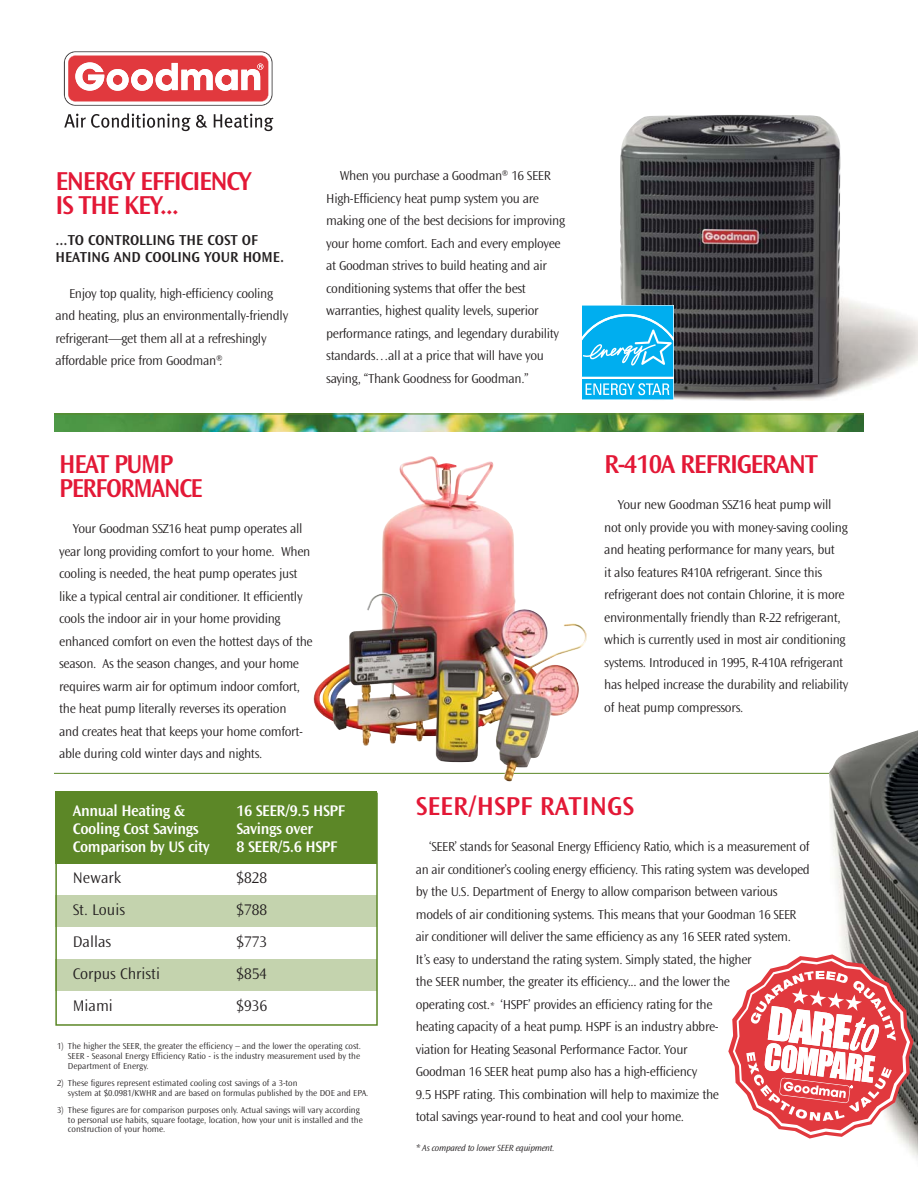
<style>
.page{position:relative;width:918px;height:1188px;background:#fff}
.page>*{position:absolute;margin:0;border:0;box-sizing:border-box;transform-origin:0 0}
.t1{font:27px/24px "Ocean Sans MM 512 475";letter-spacing:-.05em;color:#e31836}
.t2{font:27px/24px "Ocean Sans MM 512 475";letter-spacing:-.05em;color:#e31836;scale:.95 1}
.t3{font:27px "Ocean Sans MM 512 475";color:#e31836}
.t4{font:16.05px/18px "Ocean Sans MM 512 475";letter-spacing:-.025em;color:#fff}
.t5{font:16.05px/32.1px "Ocean Sans MM 310 475";color:#231f20}
.t6{font:15px/16.5px "Ocean Sans MM 512 475";color:#231f20}
.t7{font:13.5px/22.5px "Ocean Sans MM 310 475";letter-spacing:-.025em;color:#231f20}
.t8{font:9.3px "Ocean Sans MM It 310 475";letter-spacing:-.025em;color:#231f20}
.t9{font:9px/9.8px "Ocean Sans MM 310 475";color:#231f20}
.s1{font-family:"Ocean Sans MM It 310 475";font-size:9.3px}
</style>
<div class="page">
<hr style="left:54px;top:773px;width:810px;height:1px;background:#5c8727">
<img style="left:54px;top:415px;width:810px;height:17px">
<img style="left:829px;top:730px;width:89px;height:428px">
<svg style="left:64px;top:51px;width:209px;height:55px"></svg>
<svg style="left:64px;top:113px;width:143px;height:18px"></svg>
<svg style="left:214px;top:114px;width:60px;height:17px"></svg>
<hr style="left:54px;top:414px;width:810px;height:1px;background:#5c8727">
<svg style="left:728px;top:948px;width:187px;height:195px"></svg>
<img style="left:619px;top:115px;width:299px;height:286px">
<svg style="left:582px;top:306px;width:91px;height:93px;background:#2bbbf1"></svg>
<div style="left:55px;top:895px;width:322px;height:32px;background:#c4d3ae"></div>
<div style="left:55px;top:959px;width:321px;height:31px;background:#c4d3ae"></div>
<div style="left:55px;top:791px;width:322px;height:72px;background:#5c8727"></div>
<div style="left:55px;top:793px;width:323px;height:233px;border:2px solid #5c8727"></div>
<img style="left:320px;top:459px;width:203px;height:270px">
<h1 class="t1" style="left:56px;top:171px;width:198px">ENERGY EFFICIENCY<br>IS THE KEY...</h1>
<p class="t6" style="left:56px;top:233px;width:230px">...TO CONTROLLING THE COST OF<br>HEATING AND COOLING YOUR HOME.</p>
<p class="t7" style="left:56px;top:283px;width:234px;text-indent:14px">Enjoy top quality, high-efficiency cooling and heating, plus an environmentally-friendly refrigerant—get them all at a refreshingly affordable price from Goodman®.</p>
<p class="t7" style="left:326px;top:165px;width:240px;text-indent:14px">When you purchase a Goodman® 16 SEER High-Efficiency heat pump system you are making one of the best decisions for improving your home comfort. Each and every employee at Goodman strives to build heating and air conditioning systems that offer the best warranties, highest quality levels, superior performance ratings, and legendary durability standards…all at a price that will have you saying, “Thank Goodness for Goodman.”</p>
<h1 class="t2" style="left:59px;top:455px;width:153px">HEAT PUMP<br>PERFORMANCE</h1>
<p class="t7" style="left:59px;top:518px;width:255px;text-indent:14px">Your Goodman SSZ16 heat pump operates all year long providing comfort to your home. When cooling is needed, the heat pump operates just like a typical central air conditioner. It efficiently cools the indoor air in your home providing enhanced comfort on even the hottest days of the season. As the season changes, and your home requires warm air for optimum indoor comfort, the heat pump literally reverses its operation<br>and creates heat that keeps your home comfort&shy;able during cold winter days and nights.</p>
<h1 class="t1" style="left:604px;top:455px;width:215px">R-410A REFRIGERANT</h1>
<p class="t7" style="left:604px;top:494px;width:246px;text-indent:14px">Your new Goodman SSZ16 heat pump will not only provide you with money-saving cooling and heating performance for many years, but<br>it also features R410A refrigerant. Since this refrigerant does not contain Chlorine, it is more environmentally friendly than R-22 refrigerant, which is currently used in most air conditioning systems. Introduced in 1995, R-410A refrigerant has helped increase the durability and reliability of heat pump compressors.</p>
<p class="t4" style="left:73px;top:803px;width:138px">Annual Heating &amp;<br>Cooling Cost Savings<br>Comparison by US city</p>
<p class="t4" style="left:236px;top:803px;width:110px">16 SEER/9.5 HSPF<br>Savings over<br>8 SEER/5.6 HSPF</p>
<p class="t5" style="left:73px;top:862px;width:89px">Newark<br>St. Louis<br>Dallas<br>Corpus Christi<br>Miami</p>
<p class="t5" style="left:236px;top:862px;width:32px;text-align:justify">$828 $788 $773 $854 $936</p>
<p class="t9" style="left:68px;top:1042px;width:295px;text-align:justify;text-indent:-11px">1) The higher the SEER, the greater the efficiency – and the lower the operating cost.<br>SEER - Seasonal Energy Efficiency Ratio - is the industry measurement used by the Department of Energy.</p>
<p class="t9" style="left:68px;top:1078px;width:302px;text-indent:-11px">2) These figures represent estimated cooling cost savings of a 3-ton<br>system at $0.0981/KWHR and are based on formulas published by the DOE and EPA.</p>
<p class="t9" style="left:68px;top:1105px;width:296px;text-indent:-11px">3) These figures are for comparison purposes only. Actual savings will vary according to personal use habits, square footage, location, how your unit is installed and the construction of your home.</p>
<h1 class="t3" style="left:416px;top:796px;width:220px">SEER/HSPF RATINGS</h1>
<p class="t7" style="left:416px;top:836px;width:396px;text-indent:14px">‘SEER’ stands for Seasonal Energy Efficiency Ratio, which is a measurement of an air conditioner’s cooling energy efficiency. This rating system was developed by the U.S. Department of Energy to allow comparison between various models of air conditioning systems. This means that your Goodman 16 SEER air conditioner will deliver the same efficiency as any 16 SEER rated system.<br>It’s easy to understand the rating system. Simply stated, the higher<br>the SEER number, the greater its efficiency... and the lower the<br>operating cost.<span class="s1">*</span> ‘HSPF’ provides an efficiency rating for the<br>heating capacity of a heat pump. HSPF is an industry abbre-<br>viation for Heating Seasonal Performance Factor. Your<br>Goodman 16 SEER heat pump also has a high-efficiency<br>9.5 HSPF rating. This combination will help to maximize the<br>total savings year-round to heat and cool your home.</p>
<p class="t8" style="left:416px;top:1143px;width:140px">* As compared to lower SEER equipment.</p>
</div>
